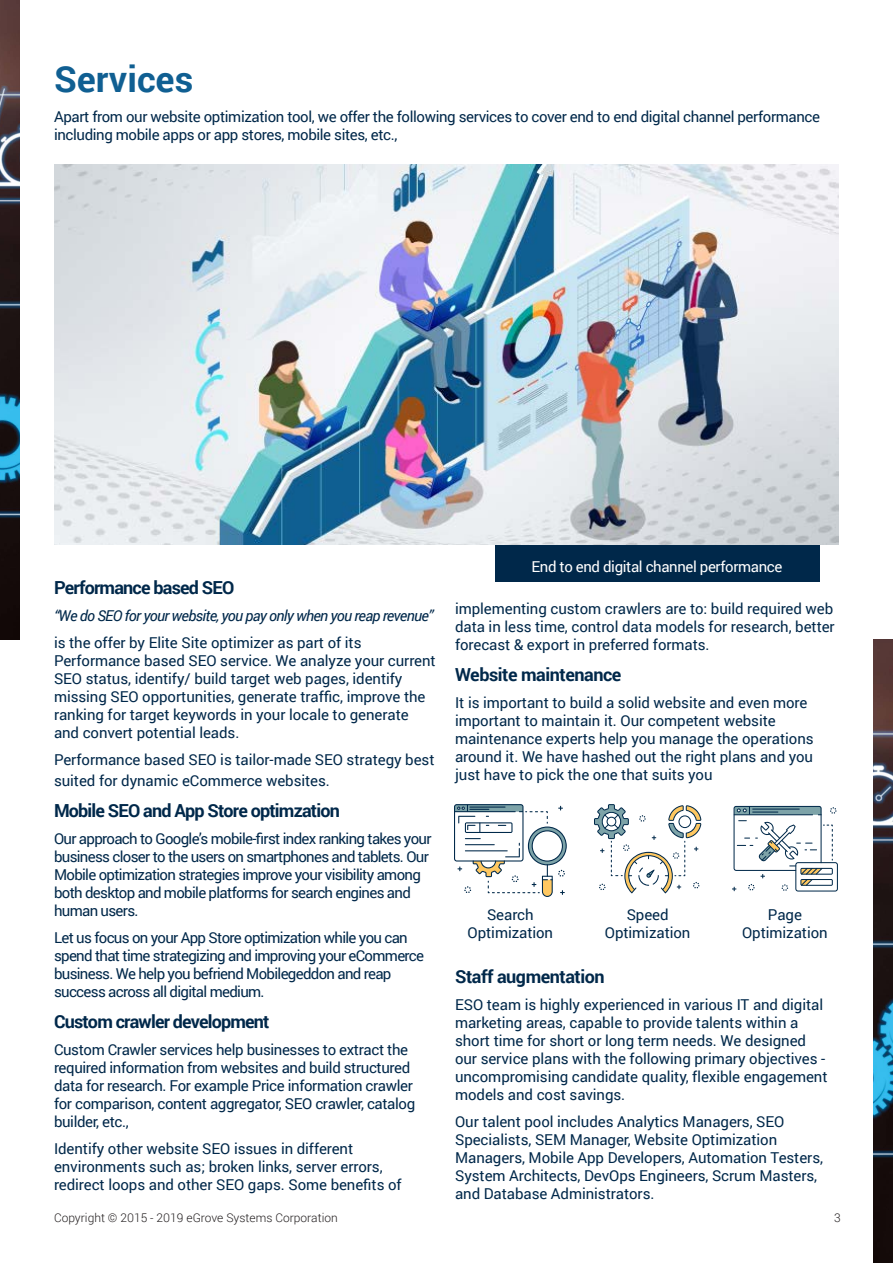
<style>
.page{position:relative;width:893px;height:1263px;background:#fff}
.page>*{position:absolute;margin:0;border:0;box-sizing:border-box;transform-origin:0 0}
.t1{font:700 36px "Roboto";color:#105f92}
.t2{font:700 18px "Roboto";letter-spacing:-.045em;color:#00284a}
.t3{font:700 18px "Roboto";letter-spacing:-.025em;color:#00284a}
.t4{font:15px/18px "Roboto";letter-spacing:-.005em;color:#00284a}
.t5{font:15px/18px "Roboto";letter-spacing:-.045em;color:#00284a}
.t6{font:15px/18px "Roboto";letter-spacing:-.025em;color:#00284a}
.t7{font:italic 15px "Roboto";letter-spacing:-.045em;color:#00284a}
.t8{font:15px "Roboto";letter-spacing:-.025em;color:#fff}
.t9{font:300 12px "Roboto";color:#231f20}
</style>
<div class="page">
<img style="left:0;top:0;width:20px;height:639px">
<img style="left:873px;top:639px;width:20px;height:624px">
<div style="left:495px;top:537px;width:324px;height:45px;background:#00284a"></div>
<img style="left:54px;top:165px;width:785px;height:380px">
<svg style="left:454px;top:804px;width:113px;height:93px"></svg>
<svg style="left:594px;top:804px;width:107px;height:89px"></svg>
<svg style="left:732px;top:806px;width:106px;height:85px"></svg>
<p class="t1" style="left:54px;top:54px;width:141px">Services</p>
<p class="t6" style="left:54px;top:107px;width:767px">Apart from our website optimization tool, we offer the following services to cover end to end digital channel performance including mobile apps or app stores, mobile sites, etc.,</p>
<p class="t2" style="left:54px;top:575px;width:182px">Performance based SEO</p>
<p class="t7" style="left:54px;top:605px;width:381px">“We do SEO for your website, you pay only when you reap revenue”</p>
<p class="t4" style="left:54px;top:633px;width:383px">is the offer by Elite Site optimizer as part of its Performance based SEO service. We analyze your current SEO status, identify/ build target web pages, identify missing SEO opportunities, generate traffic, improve the ranking for target keywords in your locale to generate and convert potential leads.</p>
<p class="t4" style="left:54px;top:748px;width:382px;line-height:21.6px">Performance based SEO is tailor-made SEO strategy best suited for dynamic eCommerce websites.</p>
<p class="t2" style="left:54px;top:798px;width:287px">Mobile SEO and App Store optimzation</p>
<p class="t5" style="left:54px;top:829px;width:379px">Our approach to Google’s mobile-first index ranking takes your business closer to the users on smartphones and tablets. Our Mobile optimization strategies improve your visibility among both desktop and mobile platforms for search engines and human users.</p>
<p class="t5" style="left:54px;top:928px;width:372px">Let us focus on your App Store optimization while you can spend that time strategizing and improving your eCommerce business. We help you befriend Mobilegeddon and reap success across all digital medium.</p>
<p class="t2" style="left:54px;top:1008px;width:217px">Custom crawler development</p>
<p class="t6" style="left:54px;top:1040px;width:363px">Custom Crawler services help businesses to extract the required information from websites and build structured data for research. For example Price information crawler for comparison, content aggregator, SEO crawler, catalog builder, etc.,</p>
<p class="t4" style="left:54px;top:1139px;width:349px">Identify other website SEO issues in different environments such as; broken links, server errors, redirect loops and other SEO gaps. Some benefits of</p>
<p class="t8" style="left:532px;top:556px;width:252px">End to end digital channel performance</p>
<p class="t4" style="left:455px;top:599px;width:381px;text-align:justify">implementing custom crawlers are to: build required web data in less time, control data models for research, better forecast &amp; export in preferred formats.</p>
<p class="t3" style="left:455px;top:662px;width:168px">Website maintenance</p>
<p class="t4" style="left:455px;top:693px;width:360px">It is important to build a solid website and even more important to maintain it. Our competent website maintenance experts help you manage the operations around it. We have hashed out the right plans and you just have to pick the one that suits you</p>
<p class="t4" style="left:468px;top:905px;width:87px;text-align:center">Search<br>Optimization</p>
<p class="t4" style="left:605px;top:905px;width:87px;text-align:center">Speed<br>Optimization</p>
<p class="t4" style="left:742px;top:905px;width:87px;text-align:center">Page<br>Optimization</p>
<p class="t3" style="left:455px;top:964px;width:151px">Staff augmentation</p>
<p class="t4" style="left:455px;top:995px;width:374px">ESO team is highly experienced in various IT and digital marketing areas, capable to provide talents within a short time for short or long term needs. We designed our service plans with the following primary objectives - uncompromising candidate quality, flexible engagement models and cost savings.</p>
<p class="t4" style="left:455px;top:1112px;width:369px">Our talent pool includes Analytics Managers, SEO Specialists, SEM Manager, Website Optimization Managers, Mobile App Developers, Automation Testers, System Architects, DevOps Engineers, Scrum Masters, and Database Administrators.</p>
<p class="t9" style="left:54px;top:1209px;width:285px">Copyright © 2015 - 2019 eGrove Systems Corporation</p>
<p class="t9" style="left:834px;top:1209px;width:8px">3</p>
</div>
